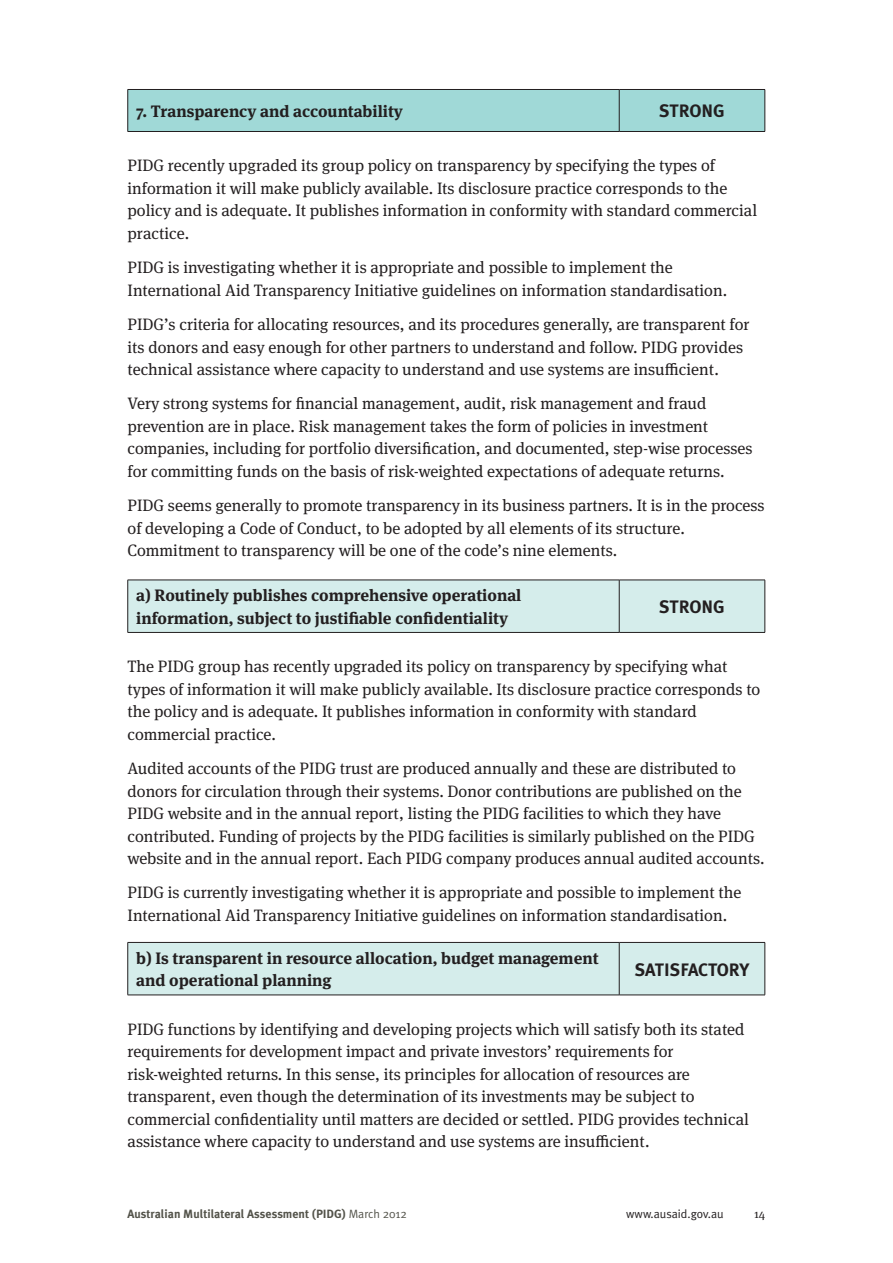
<style>
.page{position:relative;width:893px;height:1263px;background:#fff}
.page>*{position:absolute;margin:0;border:0;box-sizing:border-box;transform-origin:0 0}
._08bbbb_RIGHT_COLUMN{font:700 18px "Meta Plus";color:#231f20}
._04__BODY_TEXT{font:16.5px/22.5px "Meta Serif OT";color:#231f20}
._04__BODY_TEXT-2{font:700 16.5px/22.5px "Meta Serif OT";color:#231f20}
.t1{font:700 12px "Meta Plus";color:#53534a}
.t2{font:12px "Meta Plus Normal";color:#231f20}
.t3{font:12px "Meta Serif OT";color:#231f20}
.s1{font-family:"Meta Plus Normal";font-weight:400}
</style>
<div class="page">
<div style="left:128px;top:90px;width:637px;height:41px;background:#a0d9d7"></div>
<hr style="left:128px;top:89px;width:491px;height:1px;background:#231f20">
<hr style="left:619px;top:89px;width:146px;height:1px;background:#231f20">
<hr style="left:619px;top:90px;width:1px;height:41px;background:#231f20">
<hr style="left:128px;top:131px;width:491px;height:1px;background:#231f20">
<hr style="left:619px;top:131px;width:146px;height:1px;background:#231f20">
<hr style="left:127px;top:90px;width:1px;height:41px;background:#231f20">
<hr style="left:765px;top:90px;width:1px;height:41px;background:#231f20">
<div style="left:128px;top:581px;width:637px;height:51px;background:#d5edeb"></div>
<hr style="left:128px;top:580px;width:491px;height:1px;background:#231f20">
<hr style="left:619px;top:580px;width:146px;height:1px;background:#231f20">
<hr style="left:619px;top:580px;width:1px;height:52px;background:#231f20">
<hr style="left:128px;top:632px;width:491px;height:1px;background:#231f20">
<hr style="left:619px;top:632px;width:146px;height:1px;background:#231f20">
<hr style="left:127px;top:580px;width:1px;height:52px;background:#231f20">
<hr style="left:765px;top:580px;width:1px;height:52px;background:#231f20">
<div style="left:128px;top:943px;width:637px;height:52px;background:#d5edeb"></div>
<hr style="left:128px;top:942px;width:491px;height:1px;background:#231f20">
<hr style="left:619px;top:942px;width:146px;height:1px;background:#231f20">
<hr style="left:619px;top:943px;width:1px;height:52px;background:#231f20">
<hr style="left:128px;top:995px;width:491px;height:1px;background:#231f20">
<hr style="left:619px;top:995px;width:146px;height:1px;background:#231f20">
<hr style="left:127px;top:943px;width:1px;height:52px;background:#231f20">
<hr style="left:765px;top:943px;width:1px;height:52px;background:#231f20">
<p class="_04__BODY_TEXT-2" style="left:136px;top:100px;width:268px">7. Transparency and accountability</p>
<p class="_08bbbb_RIGHT_COLUMN" style="left:659px;top:101px;width:67px">STRONG</p>
<p class="_04__BODY_TEXT" style="left:128px;top:155px;width:631px">PIDG recently upgraded its group policy on transparency by specifying the types of information it will make publicly available. Its disclosure practice corresponds to the policy and is adequate. It publishes information in conformity with standard commercial practice.</p>
<p class="_04__BODY_TEXT" style="left:128px;top:256px;width:601px">PIDG is investigating whether it is appropriate and possible to implement the<br>International Aid Transparency Initiative guidelines on information standardisation.</p>
<p class="_04__BODY_TEXT" style="left:128px;top:313px;width:624px">PIDG’s criteria for allocating resources, and its procedures generally, are transparent for its donors and easy enough for other partners to understand and follow. PIDG provides technical assistance where capacity to understand and use systems are insufficient.</p>
<p class="_04__BODY_TEXT" style="left:128px;top:393px;width:627px">Very strong systems for financial management, audit, risk management and fraud prevention are in place. Risk management takes the form of policies in investment companies, including for portfolio diversification, and documented, step-wise processes for committing funds on the basis of risk-weighted expectations of adequate returns.</p>
<p class="_04__BODY_TEXT" style="left:128px;top:495px;width:639px">PIDG seems generally to promote transparency in its business partners. It is in the process of developing a Code of Conduct, to be adopted by all elements of its structure.<br>Commitment to transparency will be one of the code’s nine elements.</p>
<p class="_04__BODY_TEXT-2" style="left:136px;top:585px;width:387px">a) Routinely publishes comprehensive operational information, subject to justifiable confidentiality</p>
<p class="_08bbbb_RIGHT_COLUMN" style="left:659px;top:596px;width:67px">STRONG</p>
<p class="_04__BODY_TEXT" style="left:128px;top:655px;width:634px">The PIDG group has recently upgraded its policy on transparency by specifying what types of information it will make publicly available. Its disclosure practice corresponds to the policy and is adequate. It publishes information in conformity with standard commercial practice.</p>
<p class="_04__BODY_TEXT" style="left:128px;top:757px;width:638px">Audited accounts of the PIDG trust are produced annually and these are distributed to donors for circulation through their systems. Donor contributions are published on the PIDG website and in the annual report, listing the PIDG facilities to which they have contributed. Funding of projects by the PIDG facilities is similarly published on the PIDG website and in the annual report. Each PIDG company produces annual audited accounts.</p>
<p class="_04__BODY_TEXT" style="left:128px;top:882px;width:615px">PIDG is currently investigating whether it is appropriate and possible to implement the<br>International Aid Transparency Initiative guidelines on information standardisation.</p>
<p class="_04__BODY_TEXT-2" style="left:136px;top:947px;width:464px">b) Is transparent in resource allocation, budget management and operational planning</p>
<p class="_08bbbb_RIGHT_COLUMN" style="left:635px;top:959px;width:116px">SATISFACTORY</p>
<p class="_04__BODY_TEXT" style="left:128px;top:1018px;width:623px">PIDG functions by identifying and developing projects which will satisfy both its stated requirements for development impact and private investors’ requirements for risk-weighted returns. In this sense, its principles for allocation of resources are transparent, even though the determination of its investments may be subject to commercial confidentiality until matters are decided or settled. PIDG provides technical assistance where capacity to understand and use systems are insufficient.</p>
<p class="t1" style="left:128px;top:1207px;width:281px">Australian Multilateral Assessment (PIDG) <span class="s1">March 2012</span></p>
<p class="t2" style="left:626px;top:1207px;width:99px">www.ausaid.gov.au</p>
<p class="t3" style="left:754px;top:1207px;width:13px">14</p>
</div>
